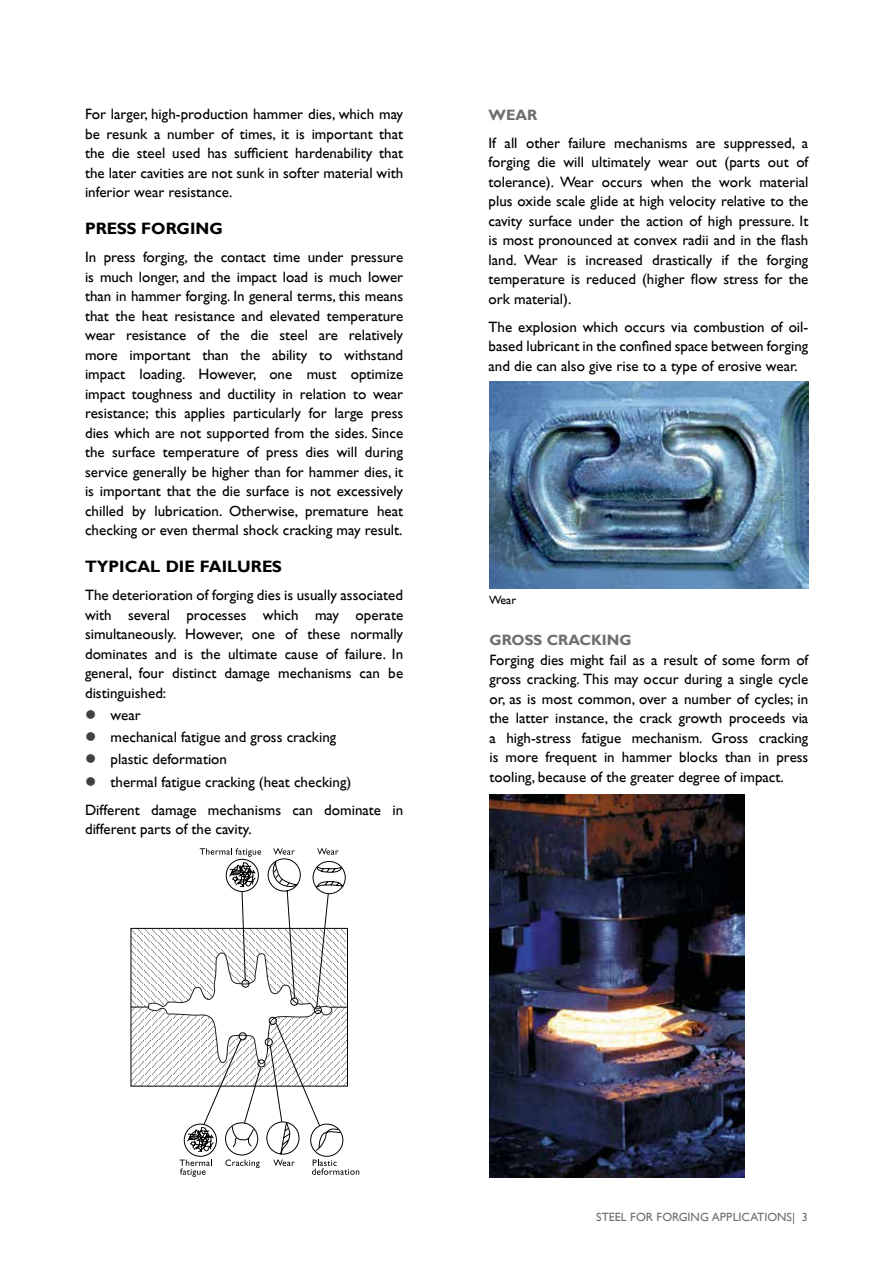
<style>
.page{position:relative;width:893px;height:1263px;background:#fff}
.page>*{position:absolute;margin:0;border:0;box-sizing:border-box;transform-origin:0 0}
.t1{font:700 16.5px "Assab Gill";color:#000}
.t2{font:15px/19.5px "Assab Gill";color:#000;text-align:justify}
.t3{font:700 15px "Assab Gill";color:#6d6e71}
.t4{font:12px "Assab Gill";color:#6d6e71}
.t5{font:12px "Assab Gill";color:#000}
</style>
<div class="page">
<svg style="left:131px;top:927px;width:17px;height:160px"></svg>
<svg style="left:148px;top:848px;width:211px;height:329px"></svg>
<img style="left:489px;top:382px;width:319px;height:206px">
<img style="left:489px;top:795px;width:255px;height:383px">
<p class="t2" style="left:85px;top:105px;width:320px">For larger, high-production hammer dies, which may be resunk a number of times, it is important that the die steel used has sufficient hardenability that the later cavities are not sunk in softer material with inferior wear resistance.</p>
<p class="t1" style="left:85px;top:219px;width:139px">PRESS FORGING</p>
<p class="t2" style="left:85px;top:248px;width:320px">In press forging, the contact time under pressure is much longer, and the impact load is much lower than in hammer forging. In general terms, this means that the heat resistance and elevated temperature wear resistance of the die steel are relatively more important than the ability to withstand impact loading. However, one must optimize impact toughness and ductility in relation to wear resistance; this applies particularly for large press dies which are not supported from the sides. Since the surface temperature of press dies will during service generally be higher than for hammer dies, it is important that the die surface is not excessively chilled by lubrication. Otherwise, premature heat checking or even thermal shock cracking may result.</p>
<p class="t1" style="left:85px;top:557px;width:199px">TYPICAL DIE FAILURES</p>
<p class="t2" style="left:85px;top:585px;width:320px">The deterioration of forging dies is usually associated with several processes which may operate simultaneously. However, one of these normally dominates and is the ultimate cause of failure. In general, four distinct damage mechanisms can be distinguished:</p>
<p class="t2" style="left:111px;top:704px;width:242px;line-height:22.2px;text-align:left">wear<br>mechanical fatigue and gross cracking plastic deformation<br>thermal fatigue cracking (heat checking)</p>
<p class="t2" style="left:85px;top:800px;width:320px">Different damage mechanisms can dominate in different parts of the cavity.</p>
<p class="t3" style="left:489px;top:106px;width:50px">WEAR</p>
<p class="t2" style="left:489px;top:133px;width:321px">If all other failure mechanisms are suppressed, a forging die will ultimately wear out (parts out of tolerance). Wear occurs when the work material plus oxide scale glide at high velocity relative to the cavity surface under the action of high pressure. It is most pronounced at convex radii and in the flash land. Wear is increased drastically if the forging temperature is reduced (higher flow stress for the ork material).</p>
<p class="t2" style="left:489px;top:317px;width:321px">The explosion which occurs via combustion of oil&shy;based lubricant in the confined space between forging and die can also give rise to a type of erosive wear.</p>
<p class="t5" style="left:489px;top:593px;width:28px">Wear</p>
<p class="t3" style="left:489px;top:631px;width:144px">GROSS CRACKING</p>
<p class="t2" style="left:489px;top:650px;width:320px">Forging dies might fail as a result of some form of gross cracking. This may occur during a single cycle or, as is most common, over a number of cycles; in the latter instance, the crack growth proceeds via a high-stress fatigue mechanism. Gross cracking is more frequent in hammer blocks than in press tooling, because of the greater degree of impact.</p>
<p class="t4" style="left:596px;top:1210px;width:213px">STEEL FOR FORGING APPLICATIONS| 3</p>
</div>
